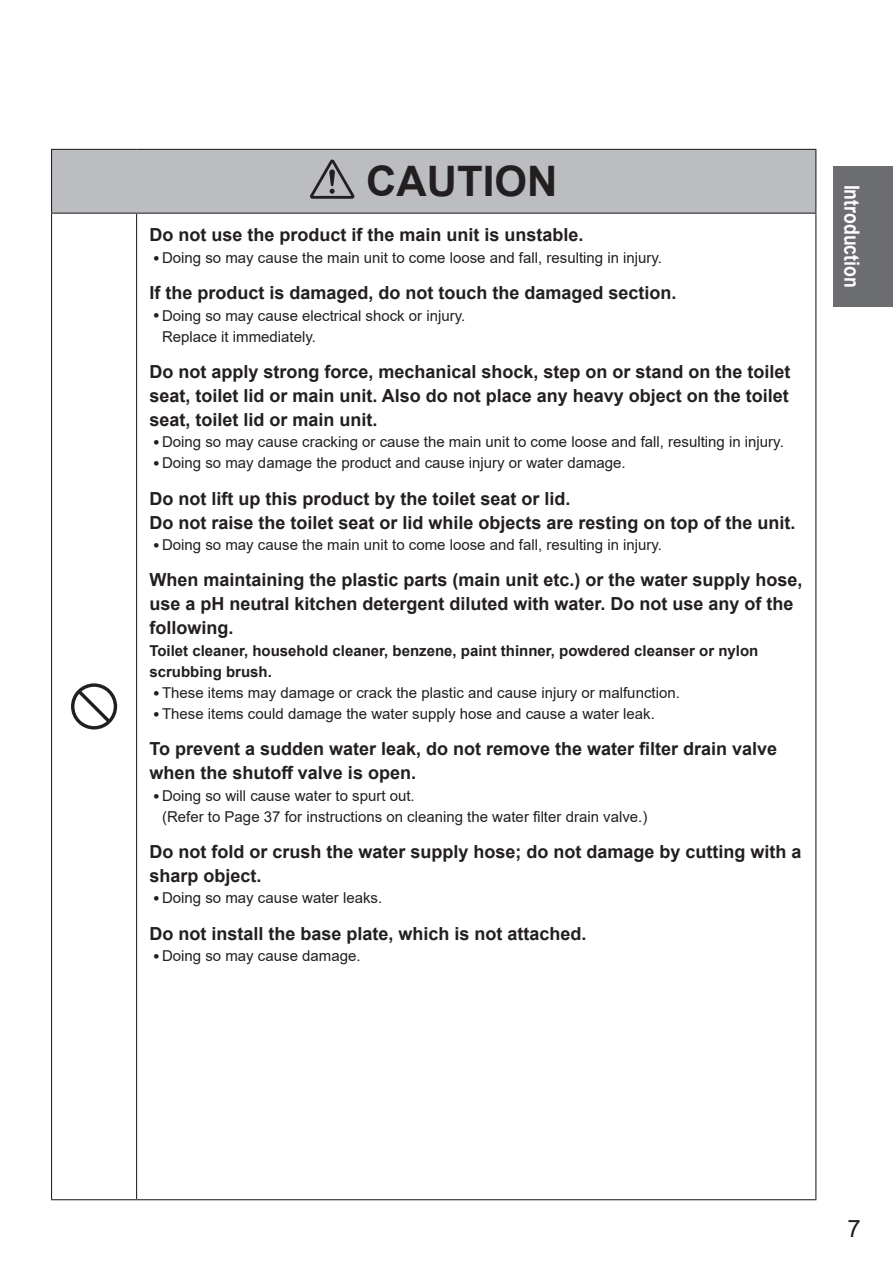
<style>
.page{position:relative;width:893px;height:1263px;background:#fff}
.page>*{position:absolute;margin:0;border:0;box-sizing:border-box;transform-origin:0 0}
.t1{font:700 42px "Arial";color:#231f20}
.t2{font:24px "Arial";color:#231f20}
.t3{font:700 21px "Arial";color:#fff;scale:.84 1}
.t4{font:700 18px/24px "Arial";color:#231f20}
.t5{font:15px/21px "Arial";color:#231f20}
.t6{font:700 15px/21px "Arial";color:#231f20}
</style>
<div class="page">
<div style="left:52px;top:149px;width:764px;height:64px;background:#bcbdc0"></div>
<hr style="left:51px;top:149px;width:86px;height:1px;background:#231f20">
<hr style="left:51px;top:150px;width:1px;height:63px;background:#231f20">
<hr style="left:137px;top:149px;width:679px;height:1px;background:#231f20">
<hr style="left:815px;top:150px;width:1px;height:63px;background:#231f20">
<hr style="left:51px;top:213px;width:86px;height:1px;background:#231f20">
<hr style="left:51px;top:214px;width:1px;height:985px;background:#231f20">
<hr style="left:137px;top:213px;width:679px;height:1px;background:#231f20">
<hr style="left:136px;top:214px;width:1px;height:985px;background:#231f20">
<hr style="left:815px;top:214px;width:1px;height:985px;background:#231f20">
<hr style="left:51px;top:1199px;width:86px;height:1px;background:#231f20">
<hr style="left:137px;top:1199px;width:679px;height:1px;background:#231f20">
<svg style="left:310px;top:160px;width:45px;height:39px"></svg>
<svg style="left:71px;top:683px;width:46px;height:46px"></svg>
<div style="left:833px;top:166px;width:60px;height:140px;background:#6c6d70"></div>
<h1 class="t1" style="left:366px;top:152px;width:193px">CAUTION</h1>
<p class="t4" style="left:149px;top:223px;width:436px">Do not use the product if the main unit is unstable.</p>
<p class="t5" style="left:154px;top:247px;width:510px">• Doing so may cause the main unit to come loose and fall, resulting in injury.</p>
<p class="t4" style="left:149px;top:281px;width:529px">If the product is damaged, do not touch the damaged section.</p>
<p class="t5" style="left:162px;top:305px;width:305px;text-indent:-9px">• Doing so may cause electrical shock or injury.<br>Replace it immediately.</p>
<p class="t4" style="left:149px;top:360px;width:643px;text-align:justify">Do not apply strong force, mechanical shock, step on or stand on the toilet seat, toilet lid or main unit. Also do not place any heavy object on the toilet seat, toilet lid or main unit.</p>
<p class="t5" style="left:154px;top:431px;width:632px">• Doing so may cause cracking or cause the main unit to come loose and fall, resulting in injury.</p>
<p class="t5" style="left:154px;top:452px;width:474px">• Doing so may damage the product and cause injury or water damage.</p>
<p class="t4" style="left:149px;top:486px;width:648px">Do not lift up this product by the toilet seat or lid.<br>Do not raise the toilet seat or lid while objects are resting on top of the unit.</p>
<p class="t5" style="left:154px;top:534px;width:510px">• Doing so may cause the main unit to come loose and fall, resulting in injury.</p>
<p class="t4" style="left:149px;top:568px;width:655px">When maintaining the plastic parts (main unit etc.) or the water supply hose, use a pH neutral kitchen detergent diluted with water. Do not use any of the following.</p>
<p class="t6" style="left:149px;top:640px;width:611px">Toilet cleaner, household cleaner, benzene, paint thinner, powdered cleanser or nylon scrubbing brush.</p>
<p class="t5" style="left:154px;top:682px;width:528px">• These items may damage or crack the plastic and cause injury or malfunction.</p>
<p class="t5" style="left:154px;top:703px;width:503px">• These items could damage the water supply hose and cause a water leak.</p>
<p class="t4" style="left:149px;top:737px;width:629px">To prevent a sudden water leak, do not remove the water filter drain valve when the shutoff valve is open.</p>
<p class="t5" style="left:162px;top:785px;width:487px;text-indent:-9px">• Doing so will cause water to spurt out.<br>(Refer to Page 37 for instructions on cleaning the water filter drain valve.)</p>
<p class="t4" style="left:149px;top:840px;width:654px">Do not fold or crush the water supply hose; do not damage by cutting with a sharp object.</p>
<p class="t5" style="left:154px;top:887px;width:230px">• Doing so may cause water leaks.</p>
<p class="t4" style="left:149px;top:921px;width:439px">Do not install the base plate, which is not attached.</p>
<p class="t5" style="left:154px;top:945px;width:208px">• Doing so may cause damage.</p>
<p class="t3" style="left:867px;top:185px;width:124px;rotate:90deg">Introduction</p>
<h2 class="t2" style="left:847px;top:1212px;width:15px">7</h2>
</div>
